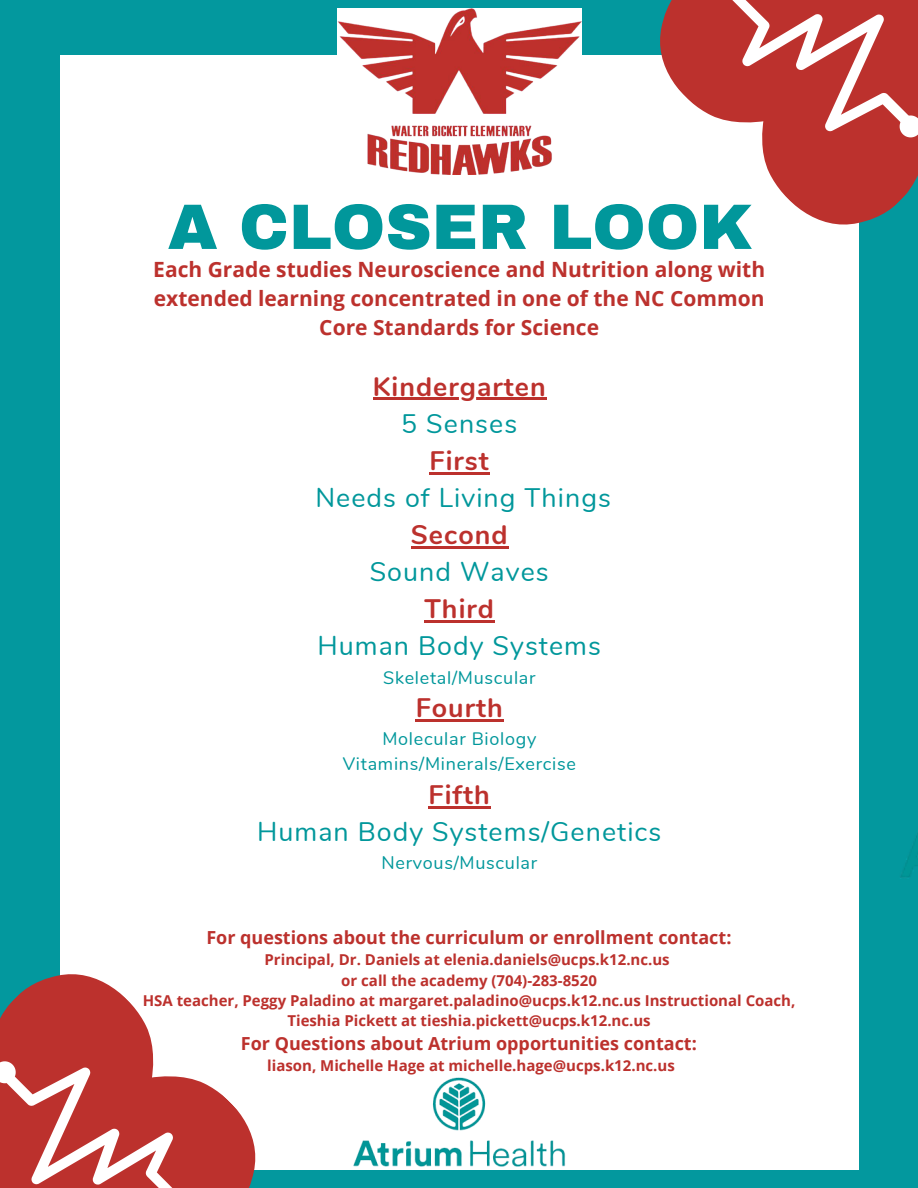
<style>
.page{position:relative;width:918px;height:1188px;background:#03989e}
.page>*{position:absolute;margin:0;border:0;box-sizing:border-box;transform-origin:0 0}
.t1{font:900 64.2px "Archivo";color:#01979b}
.t2{font:26.7px "Nunito";letter-spacing:.04em;color:#01979b}
.t3{font:700 26.7px "Nunito";letter-spacing:.04em;color:#bc312d}
.t4{font:700 21px/29.2px "Open Sans";color:#bc312d;text-align:center}
.t5{font:700 18px "Open Sans";color:#bc312d}
.t6{font:18px/24.8px "Nunito";letter-spacing:.04em;color:#01979b;text-align:center}
.t7{font:700 15px/20.2px "Open Sans";color:#bc312d;text-align:center}
</style>
<div class="page">
<div style="left:60px;top:55px;width:799px;height:1115px;background:#fff"></div>
<hr style="left:373px;top:398px;width:174px;height:2px;background:#bc312d">
<hr style="left:430px;top:472px;width:60px;height:2px;background:#bc312d">
<hr style="left:411px;top:546px;width:98px;height:3px;background:#bc312d">
<hr style="left:425px;top:621px;width:70px;height:2px;background:#bc312d">
<hr style="left:416px;top:720px;width:88px;height:2px;background:#bc312d">
<hr style="left:429px;top:806px;width:62px;height:2px;background:#bc312d">
<svg style="left:1px;top:974px;width:255px;height:214px"></svg>
<svg style="left:0;top:1017px;width:220px;height:171px"></svg>
<svg style="left:660px;top:0;width:255px;height:225px"></svg>
<svg style="left:696px;top:0;width:222px;height:182px;background:#cb615e"></svg>
<img style="left:337px;top:8px;width:244px;height:167px">
<img style="left:901px;top:835px;width:17px;height:42px">
<img style="left:353px;top:1077px;width:213px;height:90px">
<h1 class="t1" style="left:168px;top:193px;width:587px">A CLOSER LOOK</h1>
<h3 class="t4" style="left:153px;top:254px;width:613px">Each Grade studies Neuroscience and Nutrition along with extended learning concentrated in one of the NC Common<br>Core Standards for Science</h3>
<h2 class="t3" style="left:373px;top:369px;width:174px">Kindergarten</h2>
<h2 class="t2" style="left:401px;top:406px;width:117px">5 Senses</h2>
<h2 class="t3" style="left:430px;top:443px;width:61px">First</h2>
<h2 class="t2" style="left:315px;top:480px;width:297px">Needs of Living Things</h2>
<h2 class="t3" style="left:411px;top:517px;width:98px">Second</h2>
<h2 class="t2" style="left:370px;top:554px;width:180px">Sound Waves</h2>
<h2 class="t3" style="left:425px;top:591px;width:71px">Third</h2>
<h2 class="t2" style="left:317px;top:628px;width:285px">Human Body Systems</h2>
<p class="t6" style="left:383px;top:665px;width:154px">Skeletal/Muscular</p>
<h2 class="t3" style="left:416px;top:690px;width:89px">Fourth</h2>
<p class="t6" style="left:343px;top:727px;width:235px">Molecular Biology<br>Vitamins/Minerals/Exercise</p>
<h2 class="t3" style="left:429px;top:777px;width:63px">Fifth</h2>
<h2 class="t2" style="left:257px;top:814px;width:406px">Human Body Systems/Genetics</h2>
<p class="t6" style="left:382px;top:851px;width:157px">Nervous/Muscular</p>
<p class="t5" style="left:206px;top:925px;width:527px">For questions about the curriculum or enrollment contact:</p>
<p class="t7" style="left:143px;top:950px;width:654px">Principal, Dr. Daniels at elenia.daniels@ucps.k12.nc.us<br>or call the academy (704)-283-8520<br>HSA teacher, Peggy Paladino at margaret.paladino@ucps.k12.nc.us Instructional Coach, Tieshia Pickett at tieshia.pickett@ucps.k12.nc.us</p>
<p class="t5" style="left:241px;top:1031px;width:457px">For Questions about Atrium opportunities contact:</p>
<p class="t7" style="left:267px;top:1055px;width:409px">liason, Michelle Hage at michelle.hage@ucps.k12.nc.us</p>
</div>
